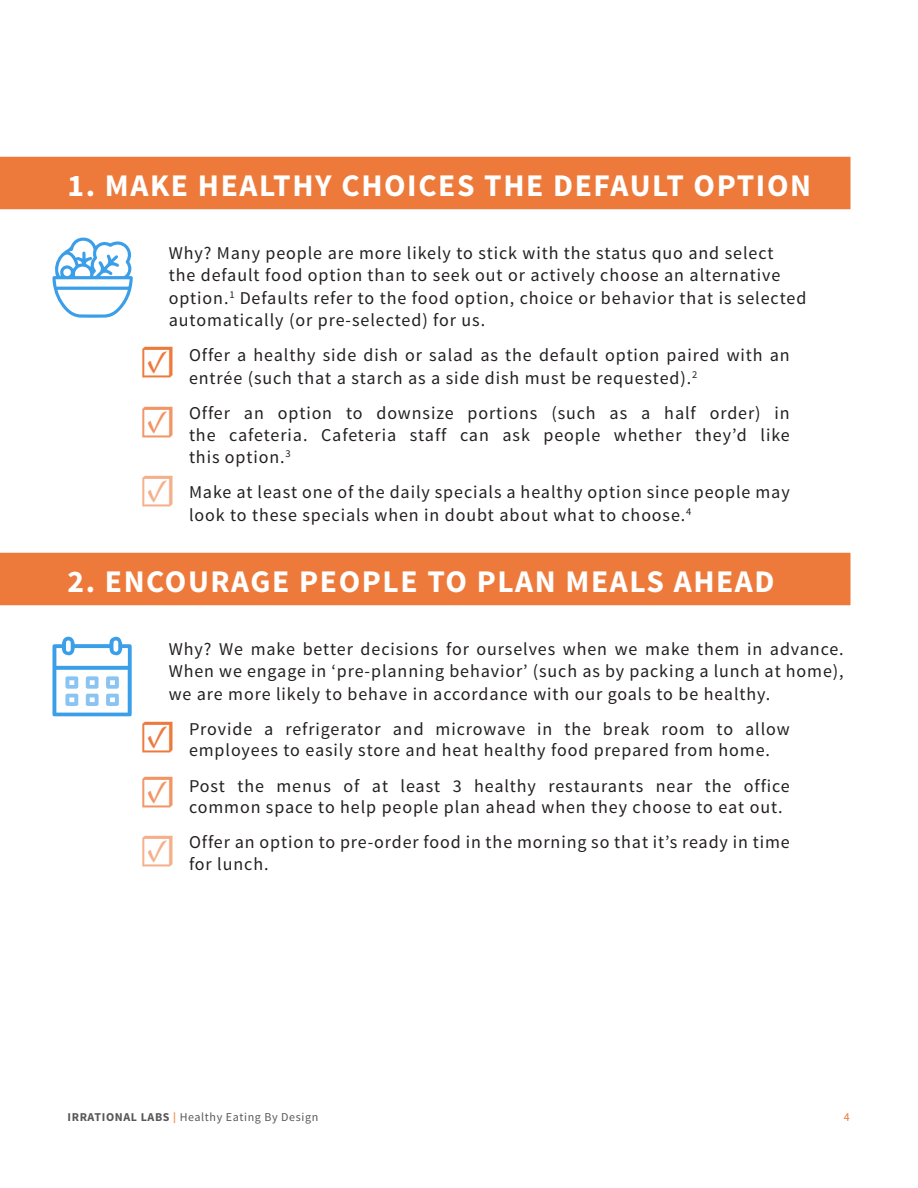
<style>
.page{position:relative;width:918px;height:1188px;background:#fff}
.page>*{position:absolute;margin:0;border:0;box-sizing:border-box;transform-origin:0 0}
.t1{font:45px "Minion Pro";color:#ed7a3d}
.t2{font:45px "Minion Pro";color:#f19564}
.t3{font:45px "Minion Pro";color:#f4af8b}
.sub_header{font:700 31.5px "Source Sans Pro";letter-spacing:.05em;color:#fff}
.Why{font:18px/22.5px "Source Sans Pro";letter-spacing:.05em;color:#231f20}
.t4{font:12px "Source Sans Pro";letter-spacing:.05em;color:#57585a}
.t5{font:12px "Source Sans Pro";color:#ed7a3d}
.s1{font-weight:700}
.s2{font-family:"Nobel";color:#f1925c}
</style>
<div class="page">
<div style="left:0;top:157px;width:850px;height:52px;background:#ed7a3b"></div>
<div style="left:0;top:553px;width:850px;height:52px;background:#ed7a3b"></div>
<svg style="left:52px;top:637px;width:80px;height:79px"></svg>
<svg style="left:52px;top:237px;width:81px;height:81px"></svg>
<p class="sub_header" style="left:68px;top:165px;width:745px">1. MAKE HEALTHY CHOICES THE DEFAULT OPTION</p>
<p class="Why" style="left:169px;top:242px;width:639px">Why? Many people are more likely to stick with the status quo and select<br>the default food option than to seek out or actively choose an alternative option.<sup>1</sup> Defaults refer to the food option, choice or behavior that is selected automatically (or pre-selected) for us.</p>
<p class="Why" style="left:189px;top:344px;width:602px;text-indent:-20px">• Offer a healthy side dish or salad as the default option paired with an entrée (such that a starch as a side dish must be requested).<sup>2</sup></p>
<p class="Why" style="left:189px;top:402px;width:602px;line-height:22px;text-align:justify;text-indent:-20px">• Offer an option to downsize portions (such as a half order) in the cafeteria. Cafeteria staff can ask people whether they’d like this option.<sup>3</sup></p>
<p class="Why" style="left:189px;top:481px;width:602px;text-indent:-20px">• Make at least one of the daily specials a healthy option since people may look to these specials when in doubt about what to choose.<sup>4</sup></p>
<p class="t1" style="left:139px;top:332px;width:40px">☑</p>
<p class="t2" style="left:139px;top:391px;width:40px">☑</p>
<p class="t3" style="left:139px;top:460px;width:40px">☑</p>
<p class="sub_header" style="left:68px;top:561px;width:709px">2. ENCOURAGE PEOPLE TO PLAN MEALS AHEAD</p>
<p class="Why" style="left:169px;top:638px;width:677px;text-align:justify">Why? We make better decisions for ourselves when we make them in advance.<br>When we engage in ‘pre-planning behavior’ (such as by packing a lunch at home), we are more likely to behave in accordance with our goals to be healthy.</p>
<p class="Why" style="left:169px;top:718px;width:622px;line-height:21.6px;text-align:center">• Provide a refrigerator and microwave in the break room to allow employees to easily store and heat healthy food prepared from home.</p>
<p class="Why" style="left:189px;top:775px;width:602px;line-height:21.6px;text-indent:-20px">• Post the menus of at least 3 healthy restaurants near the office common space to help people plan ahead when they choose to eat out.</p>
<p class="Why" style="left:189px;top:832px;width:602px;line-height:21.6px;text-indent:-20px">• Offer an option to pre-order food in the morning so that it’s ready in time for lunch.</p>
<p class="t1" style="left:139px;top:706px;width:40px">☑</p>
<p class="t2" style="left:139px;top:762px;width:40px">☑</p>
<p class="t3" style="left:139px;top:820px;width:40px">☑</p>
<p class="t4" style="left:68px;top:1109px;width:252px"><span class="s1">IRRATIONAL LABS</span> <span class="s2">|</span> Healthy Eating By Design</p>
<p class="t5" style="left:844px;top:1109px;width:7px">4</p>
</div>
